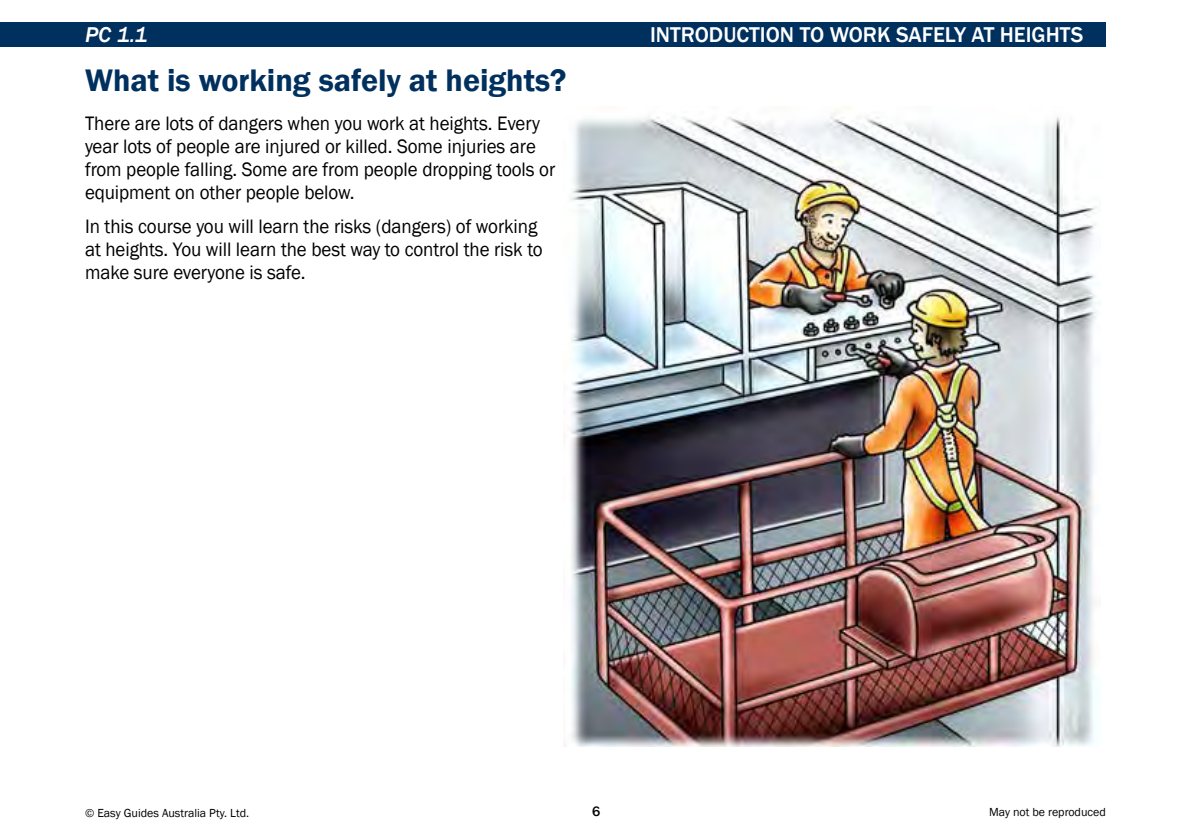
<style>
.page{position:relative;width:1191px;height:840px;background:#fff}
.page>*{position:absolute;margin:0;border:0;box-sizing:border-box;transform-origin:0 0}
.t1{font:600 32px "Franklin Gothic";color:#00305e}
.t2{font:500 22px "Franklin Gothic";color:#fff}
.t3{font:italic 500 22px "Franklin Gothic";color:#fff}
.t4{font:20px/22.8px "Franklin Gothic";letter-spacing:-.005em;color:#000;scale:.95 1}
.t5{font:500 14px "Franklin Gothic";color:#000}
.t6{font:12px "Franklin Gothic";color:#000}
</style>
<div class="page">
<div style="left:0;top:23px;width:1106px;height:24px;background:#00305e"></div>
<img style="left:563px;top:110px;width:537px;height:636px">
<p class="t3" style="left:85px;top:22px;width:64px">PC 1.1</p>
<h1 class="t1" style="left:85px;top:60px;width:483px">What is working safely at heights?</h1>
<p class="t4" style="left:85px;top:113px;width:496px">There are lots of dangers when you work at heights. Every year lots of people are injured or killed. Some injuries are from people falling. Some are from people dropping tools or equipment on other people below.</p>
<p class="t4" style="left:85px;top:215px;width:483px">In this course you will learn the risks (dangers) of working at heights. You will learn the best way to control the risk to make sure everyone is safe.</p>
<p class="t2" style="left:650px;top:21px;width:435px">INTRODUCTION TO WORK SAFELY AT HEIGHTS</p>
<p class="t6" style="left:85px;top:805px;width:166px">© Easy Guides Australia Pty. Ltd.</p>
<p class="t5" style="left:592px;top:802px;width:10px">6</p>
<p class="t6" style="left:989px;top:804px;width:118px">May not be reproduced</p>
</div>
